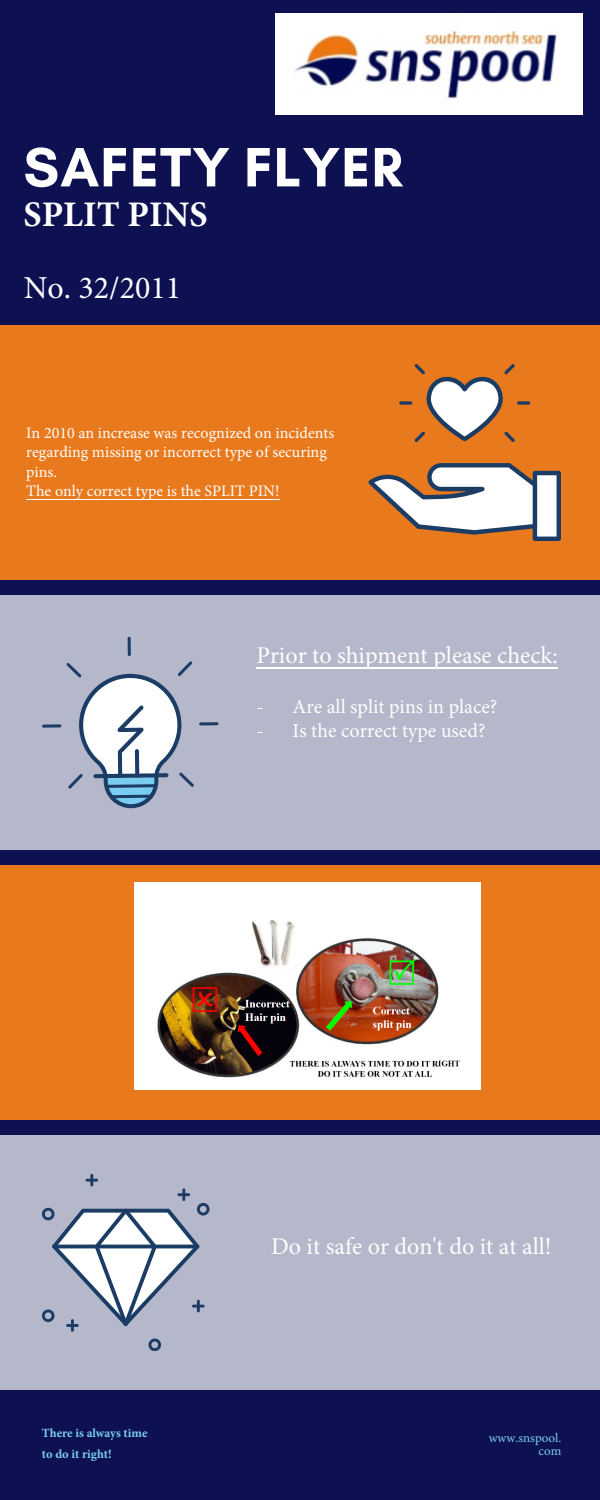
<style>
.page{position:relative;width:600px;height:1500px;background:#0d1151}
.page>*{position:absolute;margin:0;border:0;box-sizing:border-box;transform-origin:0 0}
.t1{font:700 56.5px "Glacial Indifference";letter-spacing:.02em;color:#fff}
.t2{font:700 36px "Minion Pro";color:#fff}
.t3{font:32px "Minion Pro";color:#fff}
.t4{font:24px "Minion Pro";color:#fff}
.t5{font:20px "Minion Pro";color:#fff}
.t6{font:16px/19.2px "Minion Pro";color:#fff}
.t7{font:13px/13.5px "Minion Pro";color:#7acdf1;text-align:right}
.t8{font:700 12.5px/20.1px "Minion Pro";color:#7acdf1}
</style>
<div class="page">
<div style="left:0;top:325px;width:600px;height:255px;background:#e9791d"></div>
<svg style="left:368px;top:463px;width:193px;height:78px"></svg>
<svg style="left:517px;top:401px;width:13px;height:4px"></svg>
<svg style="left:399px;top:401px;width:13px;height:4px"></svg>
<svg style="left:415px;top:364px;width:100px;height:78px"></svg>
<div style="left:0;top:595px;width:600px;height:255px;background:#b5b7ca"></div>
<hr style="left:199px;top:722px;width:19px;height:3px;background:#1b3c65;border-radius:2px">
<svg style="left:42px;top:724px;width:19px;height:4px"></svg>
<hr style="left:128px;top:637px;width:3px;height:19px;background:#1b3c65;border-radius:2px">
<svg style="left:66px;top:661px;width:128px;height:147px"></svg>
<div style="left:0;top:865px;width:600px;height:255px;background:#e9791d"></div>
<div style="left:0;top:1135px;width:600px;height:255px;background:#b5b7ca"></div>
<svg style="left:148px;top:1339px;width:13px;height:12px"></svg>
<svg style="left:42px;top:1174px;width:167px;height:158px"></svg>
<img style="left:276px;top:14px;width:306px;height:101px">
<hr style="left:26px;top:499px;width:253px;height:1px;background:#fff">
<hr style="left:257px;top:667px;width:301px;height:1px;background:#fff">
<img style="left:134px;top:882px;width:346px;height:208px">
<h1 class="t1" style="left:24px;top:133px;width:381px">SAFETY FLYER</h1>
<h1 class="t2" style="left:24px;top:190px;width:186px">SPLIT PINS</h1>
<h2 class="t3" style="left:24px;top:267px;width:159px">No. 32/2011</h2>
<p class="t6" style="left:26px;top:424px;width:310px">In 2010 an increase was recognized on incidents regarding missing or incorrect type of securing pins.<br>The only correct type is the SPLIT PIN!</p>
<h3 class="t4" style="left:257px;top:639px;width:303px">Prior to shipment please check:</h3>
<p class="t5" style="left:257px;top:693px;width:242px">- Are all split pins in place?</p>
<p class="t5" style="left:257px;top:717px;width:231px">- Is the correct type used?</p>
<h3 class="t8" style="left:42px;top:1423px;width:107px">There is always time to do it right!</h3>
<h3 class="t4" style="left:271px;top:1230px;width:282px">Do it safe or don't do it at all!</h3>
<p class="t7" style="left:489px;top:1431px;width:74px">www.snspool. com</p>
</div>
